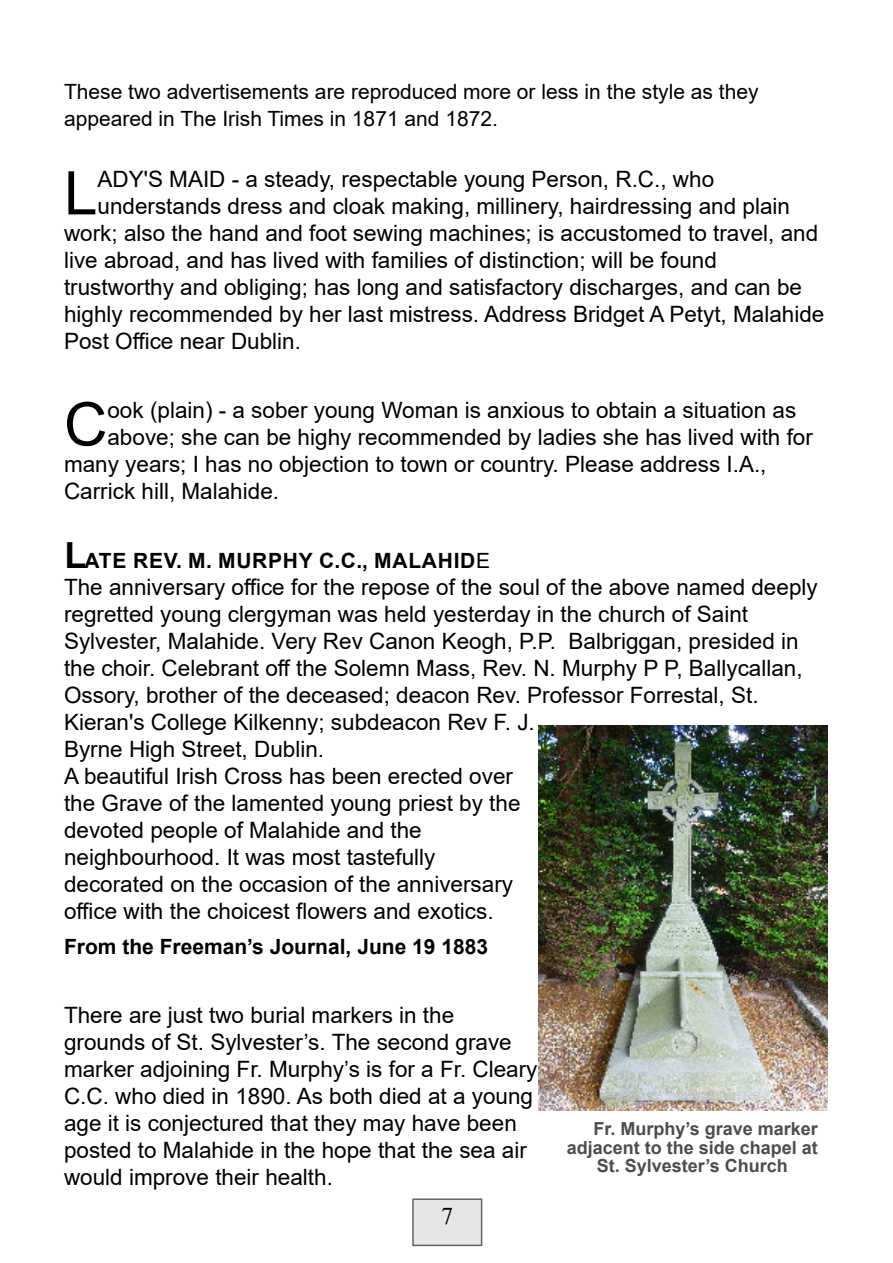
<style>
.page{position:relative;width:893px;height:1263px;background:#fff}
.page>*{position:absolute;margin:0;border:0;box-sizing:border-box;transform-origin:0 0}
.t1{font:60.15px "Arial";color:#000}
.t2{font:24px "Times New Roman";color:#01000f}
.t3{font:22.5px/27px "Arial";color:#000}
.t4{font:21px/27px "Arial";color:#000}
.t5{font:700 21px "Arial";color:#000}
.t6{font:700 21px "Arial";letter-spacing:.035em;color:#000}
.t7{font:700 18px "Arial";color:#4d4d4d}
.s1{font-size:36px}
.s2{font-weight:400}
</style>
<div class="page">
<div style="left:413px;top:1199px;width:69px;height:46px;background:#e6e6e6"></div>
<div style="left:412px;top:1198px;width:70px;height:48px;border:2px solid #4d4d4d"></div>
<img style="left:539px;top:725px;width:288px;height:385px">
<p class="t4" style="left:64px;top:80px;width:696px">These two advertisements are reproduced more or less in the style as they appeared in The Irish Times in 1871 and 1872.</p>
<h1 class="t1" style="left:64px;top:171px;width:35px">L</h1>
<p class="t3" style="left:97px;top:168px;width:618px">ADY'S MAID - a steady, respectable young Person, R.C., who</p>
<p class="t3" style="left:97px;top:195px;width:694px">understands dress and cloak making, millinery, hairdressing and plain</p>
<p class="t3" style="left:64px;top:222px;width:756px">work; also the hand and foot sewing machines; is accustomed to travel, and</p>
<p class="t3" style="left:64px;top:249px;width:654px">live abroad, and has lived with families of distinction; will be found</p>
<p class="t3" style="left:64px;top:276px;width:739px">trustworthy and obliging; has long and satisfactory discharges, and can be</p>
<p class="t3" style="left:64px;top:303px;width:762px">highly recommended by her last mistress. Address Bridget A Petyt, Malahide</p>
<p class="t3" style="left:64px;top:330px;width:239px">Post Office near Dublin.</p>
<h1 class="t1" style="left:64px;top:402px;width:45px">C</h1>
<p class="t3" style="left:107px;top:399px;width:690px">ook (plain) - a sober young Woman is anxious to obtain a situation as</p>
<p class="t3" style="left:107px;top:426px;width:707px">above; she can be highy recommended by ladies she has lived with for</p>
<p class="t3" style="left:64px;top:453px;width:704px">many years; I has no objection to town or country. Please address I.A.,</p>
<p class="t3" style="left:64px;top:480px;width:217px">Carrick hill, Malahide.</p>
<p class="t6" style="left:65px;top:553px;width:427px"><span class="s1">L</span>ATE REV. M. MURPHY C.C., MALAHID<span class="s2">E</span></p>
<p class="t3" style="left:64px;top:576px;width:755px">The anniversary office for the repose of the soul of the above named deeply regretted young clergyman was held yesterday in the church of Saint Sylvester, Malahide. Very Rev Canon Keogh, P.P. Balbriggan, presided in the choir. Celebrant off the Solemn Mass, Rev. N. Murphy P P, Ballycallan, Ossory, brother of the deceased; deacon Rev. Professor Forrestal, St.<br>Kieran's College Kilkenny; subdeacon Rev F. J.<br>Byrne High Street, Dublin.<br>A beautiful Irish Cross has been erected over<br>the Grave of the lamented young priest by the<br>devoted people of Malahide and the<br>neighbourhood. It was most tastefully<br>decorated on the occasion of the anniversary<br>office with the choicest flowers and exotics.</p>
<p class="t5" style="left:64px;top:939px;width:426px">From the Freeman’s Journal, June 19 1883</p>
<p class="t3" style="left:64px;top:1004px;width:475px">There are just two burial markers in the grounds of St. Sylvester’s. The second grave marker adjoining Fr. Murphy’s is for a Fr. Cleary C.C. who died in 1890. As both died at a young age it is conjectured that they may have been posted to Malahide in the hope that the sea air would improve their health.</p>
<p class="t2" style="left:441px;top:1208px;width:13px">7</p>
<p class="t7" style="left:593px;top:1122px;width:226px">Fr. Murphy’s grave marker</p>
<p class="t7" style="left:567px;top:1140px;width:253px">adjacent to the side chapel at</p>
<p class="t7" style="left:597px;top:1159px;width:193px">St. Sylvester’s Church</p>
</div>
